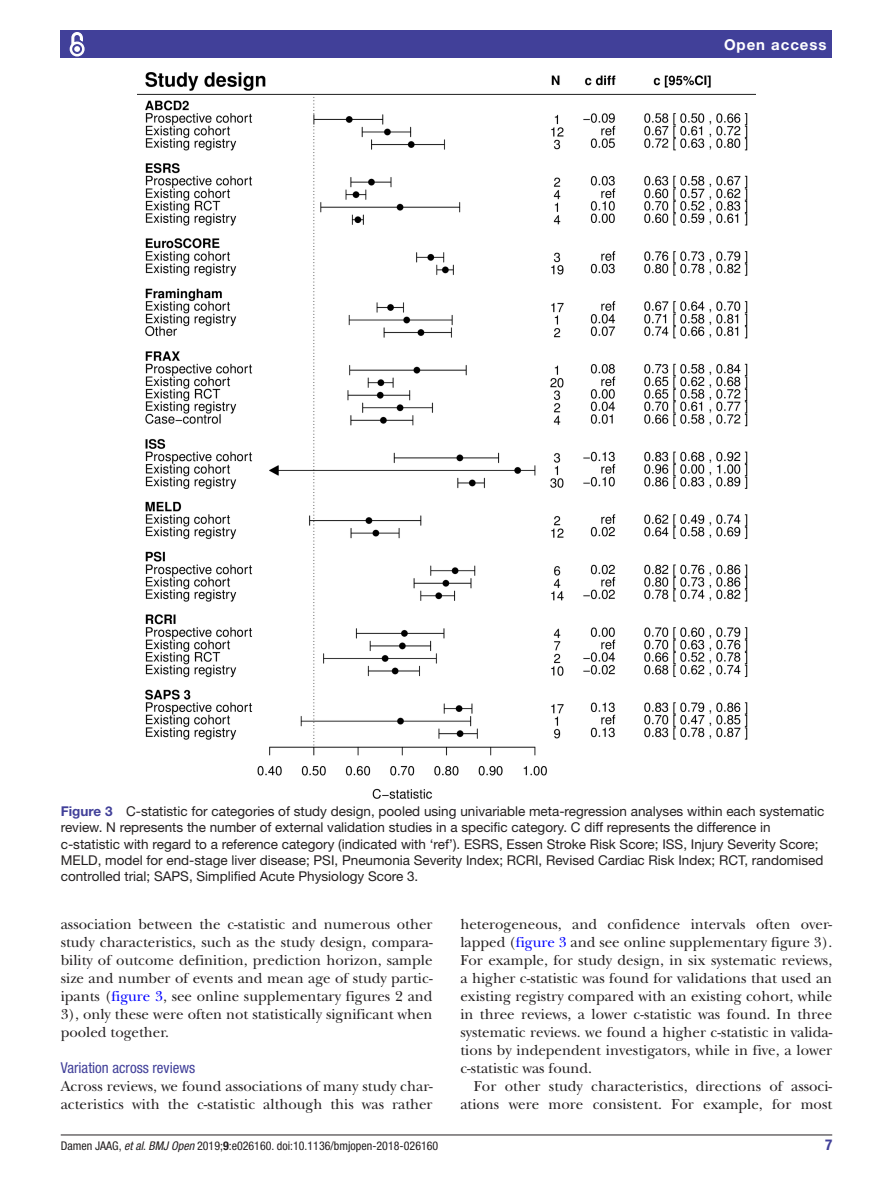
<style>
.page{position:relative;width:893px;height:1191px;background:#fff}
.page>*{position:absolute;margin:0;border:0;box-sizing:border-box;transform-origin:0 0}
.t1{font:15px/18px "New Baskerville";color:#231f20;text-align:justify}
.t2{font:condensed 15px "Helvetica Neue LT Std";color:#414099}
.t3{font:700 15px "Helvetica Neue LT Std";letter-spacing:.065em;color:#fff}
.t4{font:700 condensed 15px "Helvetica Neue LT Std";color:#414099}
.t5{font:13.5px/16.2px "Helvetica Neue LT Std";color:#231f20}
.t6{font:condensed 12px "Helvetica Neue LT Std";color:#231f20}
.s1{font-weight:700;color:#414099}
.s2{color:#00f}
.s3{font-style:italic}
.s4{font-weight:700}
</style>
<div class="page">
<hr style="left:61px;top:1134px;width:771px;height:1px;background:#231f20">
<div style="left:61px;top:31px;width:771px;height:27px;background:#414099"></div>
<svg style="left:69px;top:32px;width:16px;height:25px"></svg>
<img style="left:138px;top:73px;width:617px;height:725px">
<p class="t3" style="left:724px;top:35px;width:104px">Open access</p>
<p class="t5" style="left:61px;top:803px;width:765px"><span class="s1">Figure 3</span> C-statistic for categories of study design, pooled using univariable meta-regression analyses within each systematic review. N represents the number of external validation studies in a specific category. C diff represents the difference in c-statistic with regard to a reference category (indicated with ‘ref’). ESRS, Essen Stroke Risk Score; ISS, Injury Severity Score; MELD, model for end-stage liver disease; PSI, Pneumonia Severity Index; RCRI, Revised Cardiac Risk Index; RCT, randomised controlled trial; SAPS, Simplified Acute Physiology Score 3.</p>
<p class="t1" style="left:61px;top:915px;width:373px">association between the c-statistic and numerous other study characteristics, such as the study design, compara&shy;bility of outcome definition, prediction horizon, sample size and number of events and mean age of study partic&shy;ipants (<span class="s2">figure 3</span>, see online supplementary figures 2 and 3), only these were often not statistically significant when pooled together.</p>
<p class="t2" style="left:61px;top:1059px;width:136px">Variation across reviews</p>
<p class="t1" style="left:61px;top:1077px;width:373px">Across reviews, we found associations of many study char&shy;acteristics with the c-statistic although this was rather</p>
<p class="t1" style="left:460px;top:915px;width:373px">heterogeneous, and confidence intervals often over&shy;lapped (<span class="s2">figure 3</span> and see online supplementary figure 3).<br>For example, for study design, in six systematic reviews, a higher c-statistic was found for validations that used an existing registry compared with an existing cohort, while in three reviews, a lower c-statistic was found. In three systematic reviews. we found a higher c-statistic in valida&shy;tions by independent investigators, while in five, a lower c-statistic was found.</p>
<p class="t1" style="left:460px;top:1077px;width:373px;text-align:right">For other study characteristics, directions of associ&shy;ations were more consistent. For example, for most</p>
<p class="t6" style="left:61px;top:1138px;width:379px">Damen JAAG, <span class="s3">et al</span>. <span class="s3">BMJ Open</span> 2019;<span class="s4">9</span>:e026160. doi:10.1136/bmjopen-2018-026160</p>
<p class="t4" style="left:825px;top:1135px;width:9px">7</p>
</div>
